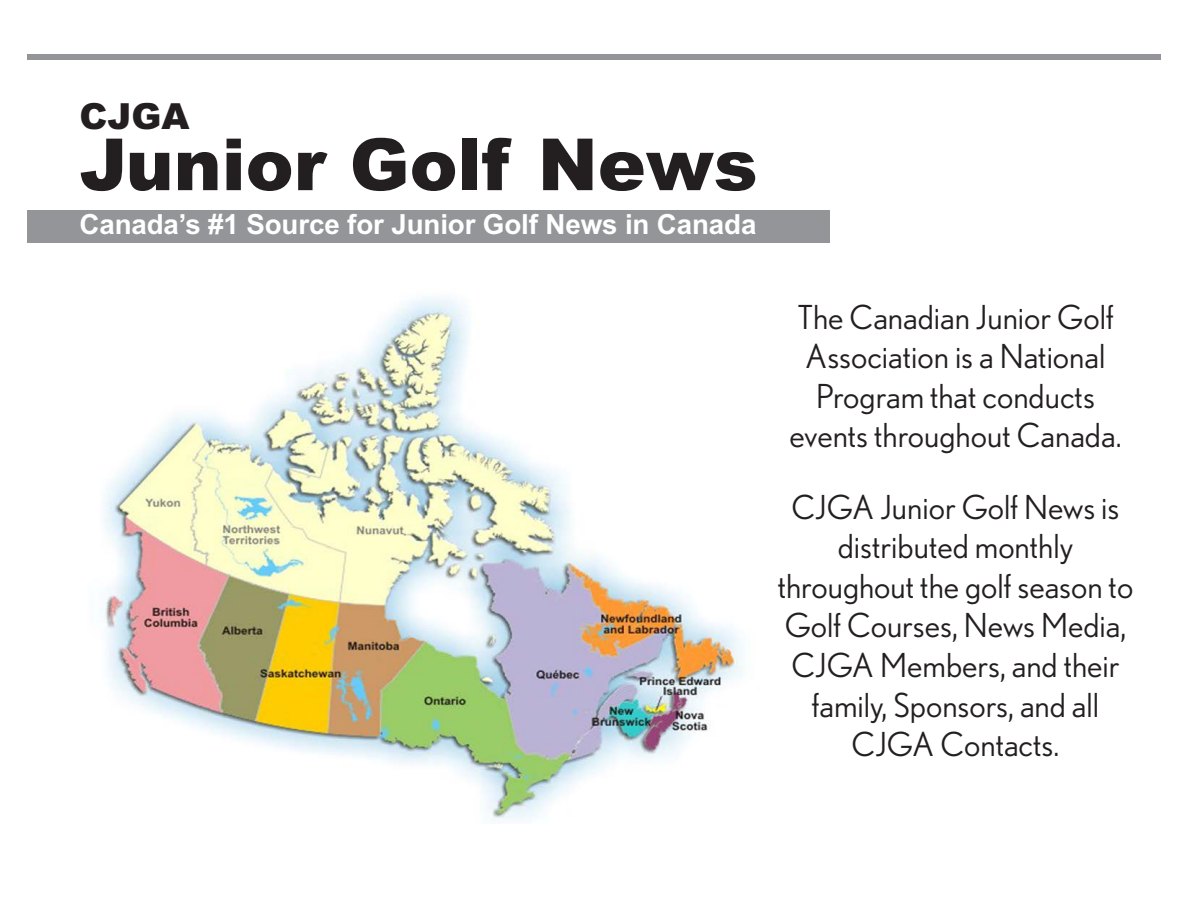
<style>
.page{position:relative;width:1188px;height:918px;background:#fff}
.page>*{position:absolute;margin:0;border:0;box-sizing:border-box;transform-origin:0 0}
.t1{font:900 72px "Arial";color:#231f20}
.t2{font:900 36px "Arial";color:#231f20}
.t3{font:33px/39.6px "Nobel";color:#231f20;text-align:center}
.t4{font:700 27.75px "Arial";letter-spacing:-.005em;color:#fff}
</style>
<div class="page">
<div style="left:27px;top:210px;width:803px;height:33px;background:#939598"></div>
<div style="left:27px;top:54px;width:1134px;height:6px;background:#939598"></div>
<img style="left:99px;top:297px;width:646px;height:523px">
<p class="t2" style="left:80px;top:96px;width:112px">CJGA</p>
<h1 class="t1" style="left:80px;top:123px;width:680px">Junior Golf News</h1>
<p class="t4" style="left:80px;top:208px;width:679px">Canada’s #1 Source for Junior Golf News in Canada</p>
<p class="t3" style="left:789px;top:297px;width:334px">The Canadian Junior Golf<br>Association is a National<br>Program that conducts events throughout Canada.</p>
<p class="t3" style="left:778px;top:487px;width:357px">CJGA Junior Golf News is distributed monthly throughout the golf season to<br>Golf Courses, News Media,<br>CJGA Members, and their family, Sponsors, and all<br>CJGA Contacts.</p>
</div>
